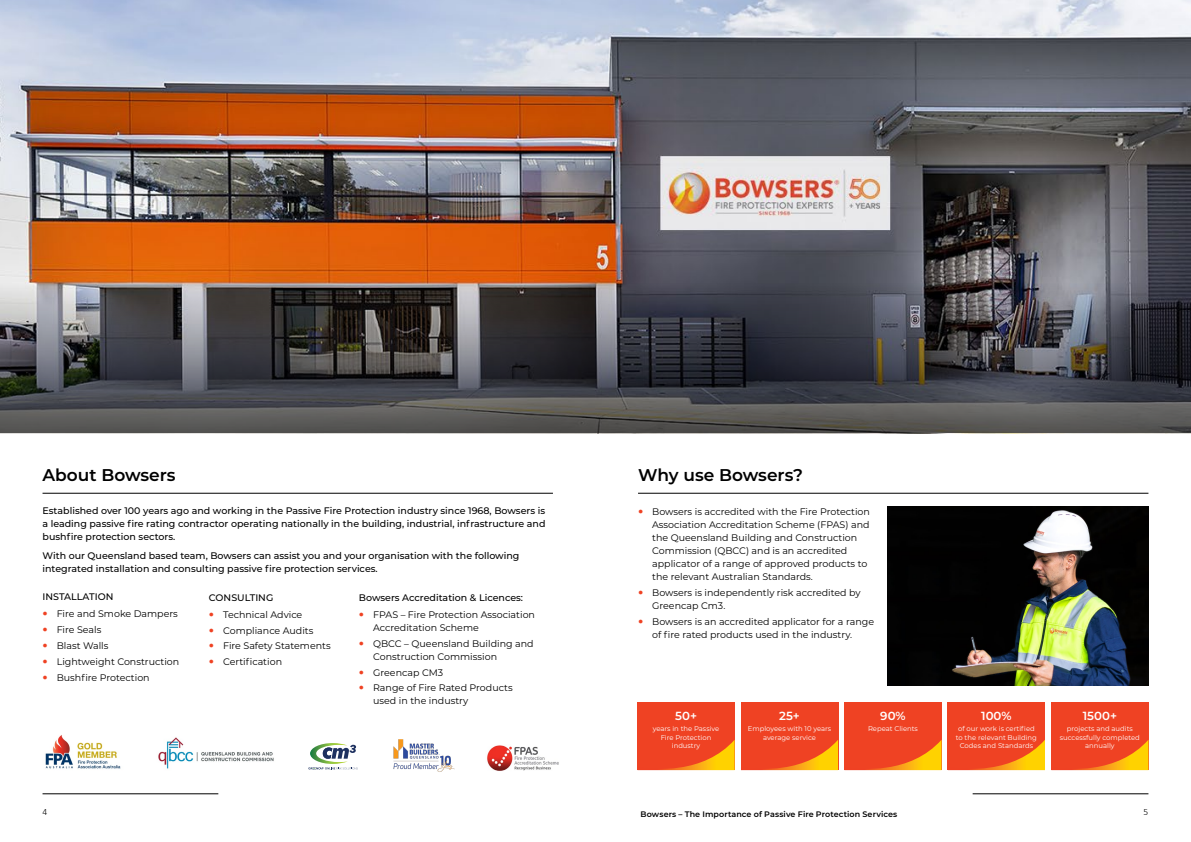
<style>
.page{position:relative;width:1191px;height:842px;background:#fff}
.page>*{position:absolute;margin:0;border:0;box-sizing:border-box;transform-origin:0 0}
.t1{font:600 17px "Montserrat";color:#000}
.t2{font:600 11.8px "Montserrat";color:#fff}
.t3{font:9.5px/13px "Montserrat";color:#000}
.t4{font:500 9.5px/13px "Montserrat";color:#000;text-align:justify}
.t5{font:300 9.5px "Calibri";color:#000}
.t6{font:600 8px "Montserrat";letter-spacing:.01em;color:#000}
.t7{font:6.9px/8.8px "Montserrat";color:#fff;text-align:center}
</style>
<div class="page">
<img style="left:0;top:0;width:1191px;height:283px">
<hr style="left:638px;top:493px;width:510px;height:1px;background:#000">
<div style="left:637px;top:703px;width:97px;height:67px;background:#ef4223"></div>
<svg style="left:637px;top:740px;width:97px;height:31px"></svg>
<div style="left:741px;top:703px;width:97px;height:67px;background:#ef4223"></div>
<svg style="left:741px;top:740px;width:97px;height:31px"></svg>
<div style="left:844px;top:703px;width:97px;height:67px;background:#ef4223"></div>
<svg style="left:844px;top:740px;width:97px;height:31px"></svg>
<div style="left:948px;top:703px;width:97px;height:67px;background:#ef4223"></div>
<svg style="left:948px;top:740px;width:97px;height:31px"></svg>
<div style="left:1051px;top:703px;width:97px;height:67px;background:#ef4223"></div>
<svg style="left:1051px;top:740px;width:97px;height:31px"></svg>
<hr style="left:43px;top:493px;width:510px;height:1px;background:#000">
<img style="left:45px;top:735px;width:76px;height:34px">
<img style="left:487px;top:745px;width:72px;height:26px">
<img style="left:158px;top:737px;width:116px;height:32px">
<img style="left:393px;top:739px;width:62px;height:33px">
<svg style="left:308px;top:743px;width:50px;height:26px"></svg>
<svg style="left:0;top:283px;width:1191px;height:150px;background:#49494c"></svg>
<img style="left:887px;top:506px;width:261px;height:180px">
<hr style="left:43px;top:793px;width:175px;height:1px;background:#000">
<hr style="left:972px;top:793px;width:176px;height:1px;background:#000">
<h1 class="t1" style="left:43px;top:463px;width:135px">About Bowsers</h1>
<p class="t4" style="left:43px;top:504px;width:504px">Established over 100 years ago and working in the Passive Fire Protection industry since 1968, Bowsers is a leading passive fire rating contractor operating nationally in the building, industrial, infrastructure and bushfire protection sectors.</p>
<p class="t4" style="left:43px;top:549px;width:478px">With our Queensland based team, Bowsers can assist you and your organisation with the following integrated installation and consulting passive fire protection services.</p>
<p class="t4" style="left:209px;top:590px;width:66px">CONSULTING</p>
<p class="t3" style="left:223px;top:606px;width:109px;line-height:15.8px">Technical Advice<br>Compliance Audits<br>Fire Safety Statements<br>Certification</p>
<p class="t4" style="left:43px;top:590px;width:72px">INSTALLATION</p>
<p class="t3" style="left:57px;top:606px;width:124px;line-height:15.8px">Fire and Smoke Dampers<br>Fire Seals<br>Blast Walls<br>Lightweight Construction<br>Bushfire Protection</p>
<p class="t4" style="left:359px;top:590px;width:166px">Bowsers Accreditation &amp; Licences:</p>
<p class="t3" style="left:373px;top:608px;width:163px">FPAS – Fire Protection Association<br>Accreditation Scheme</p>
<p class="t3" style="left:373px;top:636px;width:162px">QBCC – Queensland Building and<br>Construction Commission</p>
<p class="t3" style="left:373px;top:664px;width:141px;line-height:15.8px">Greencap CM3<br>Range of Fire Rated Products</p>
<p class="t3" style="left:373px;top:694px;width:97px">used in the industry</p>
<h1 class="t1" style="left:638px;top:463px;width:166px">Why use Bowsers?</h1>
<p class="t3" style="left:652px;top:505px;width:219px">Bowsers is accredited with the Fire Protection Association Accreditation Scheme (FPAS) and the Queensland Building and Construction Commission (QBCC) and is an accredited applicator of a range of approved products to the relevant Australian Standards.</p>
<p class="t3" style="left:652px;top:586px;width:210px">Bowsers is independently risk accredited by<br>Greencap Cm3.</p>
<p class="t3" style="left:652px;top:615px;width:223px">Bowsers is an accredited applicator for a range of fire rated products used in the industry.</p>
<p class="t2" style="left:675px;top:707px;width:23px">50+</p>
<p class="t7" style="left:653px;top:724px;width:68px">years in the Passive<br>Fire Protection industry</p>
<p class="t2" style="left:779px;top:707px;width:22px">25+</p>
<p class="t7" style="left:748px;top:724px;width:85px">Employees with 10 years average service</p>
<p class="t2" style="left:880px;top:707px;width:27px">90%</p>
<p class="t7" style="left:868px;top:724px;width:51px">Repeat Clients</p>
<p class="t2" style="left:981px;top:707px;width:32px">100%</p>
<p class="t7" style="left:956px;top:724px;width:83px">of our work is certified to the relevant Building<br>Codes and Standards</p>
<p class="t2" style="left:1082px;top:707px;width:36px">1500+</p>
<p class="t7" style="left:1059px;top:724px;width:82px">projects and audits successfully completed annually</p>
<p class="t5" style="left:43px;top:808px;width:6px">4</p>
<p class="t6" style="left:640px;top:808px;width:258px">Bowsers – The Importance of Passive Fire Protection Services</p>
<p class="t5" style="left:1143px;top:808px;width:6px">5</p>
</div>
